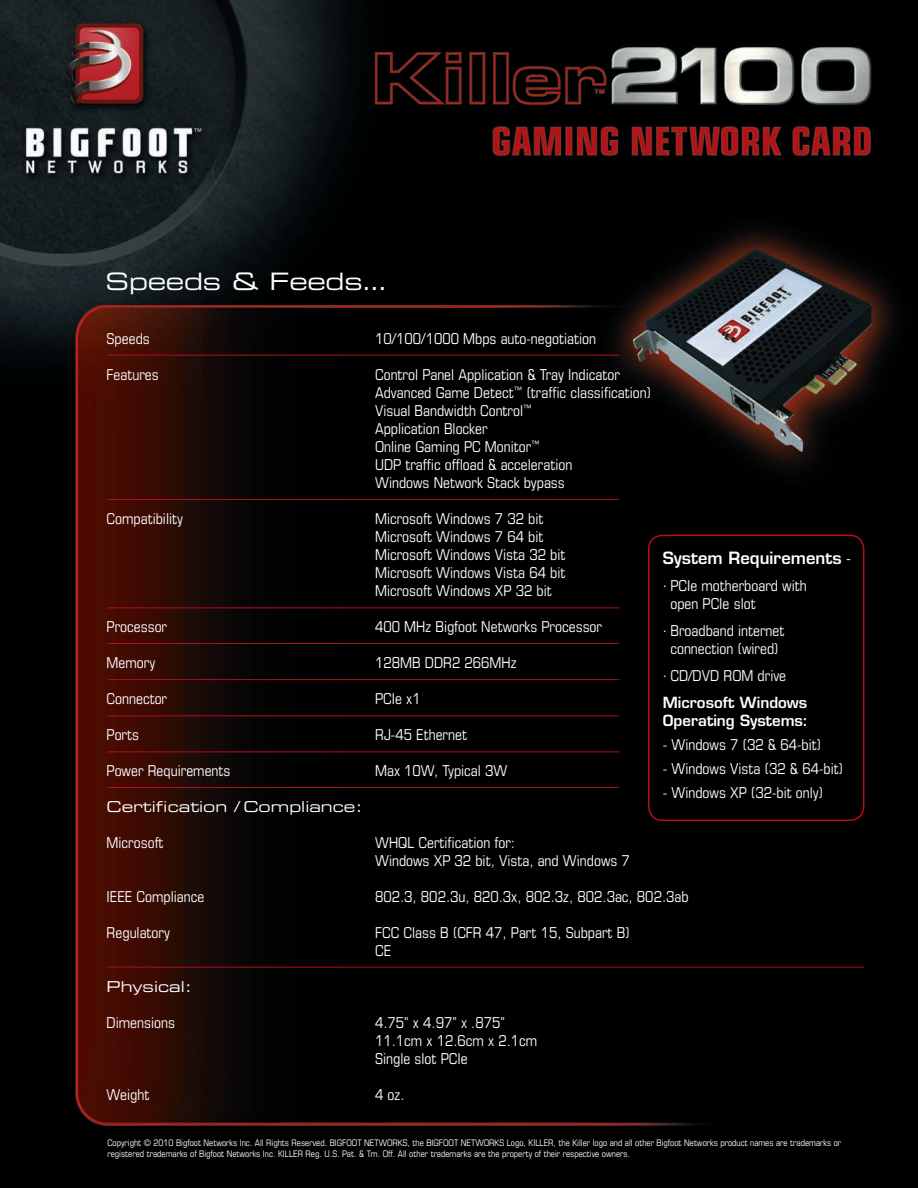
<style>
.page{position:relative;width:918px;height:1188px;background:#fff}
.page>*{position:absolute;margin:0;border:0;box-sizing:border-box;transform-origin:0 0}
.t1{font:24px "Eurostile LT Std Ex 2";letter-spacing:-.01em;color:#fff}
.t2{font:600 16.5px "Eurostile LT Std";color:#fff}
.t3{font:condensed 15px/18px "Eurostile LT Std";color:#fff}
.t4{font:15px "Eurostile LT Std Ex 2";color:#fff}
.t5{font:600 15px "Eurostile LT Std";color:#fff}
.t6{font:condensed 9px/10.8px "Eurostile LT Std";color:#fff}
.s1{font-weight:400;font-stretch:condensed}
</style>
<div class="page">
<img style="left:0;top:0;width:918px;height:1188px">
<hr style="left:107px;top:355px;width:513px;height:1px;background:#b50e1a">
<hr style="left:107px;top:499px;width:512px;height:1px;background:#b50e1a">
<hr style="left:107px;top:608px;width:512px;height:1px;background:#b50e1a">
<hr style="left:107px;top:643px;width:512px;height:1px;background:#b50e1a">
<hr style="left:107px;top:679px;width:512px;height:1px;background:#b50e1a">
<hr style="left:107px;top:716px;width:512px;height:1px;background:#b50e1a">
<hr style="left:107px;top:752px;width:512px;height:1px;background:#b50e1a">
<hr style="left:107px;top:787px;width:512px;height:1px;background:#b50e1a">
<hr style="left:107px;top:967px;width:757px;height:1px;background:#b50e1a">
<div style="left:649px;top:535px;width:215px;height:285px;background:#000001;border-radius:14px"></div>
<div style="left:648px;top:535px;width:216px;height:286px;border:2px solid #b50e1a;border-radius:14px"></div>
<p class="t1" style="left:106px;top:265px;width:282px">Speeds &amp; Feeds…</p>
<p class="t3" style="left:107px;top:329px;width:45px">Speeds</p>
<p class="t3" style="left:375px;top:329px;width:222px">10/100/1000 Mbps auto-negotiation</p>
<p class="t3" style="left:107px;top:365px;width:54px">Features</p>
<p class="t3" style="left:375px;top:365px;width:246px">Control Panel Application &amp; Tray Indicator</p>
<p class="t3" style="left:375px;top:383px;width:278px">Advanced Game Detect<sup>™</sup> (traffic classification)</p>
<p class="t3" style="left:375px;top:401px;width:158px">Visual Bandwidth Control<sup>™</sup></p>
<p class="t3" style="left:375px;top:419px;width:114px">Application Blocker</p>
<p class="t3" style="left:375px;top:437px;width:166px">Online Gaming PC Monitor<sup>™</sup></p>
<p class="t3" style="left:375px;top:455px;width:199px">UDP traffic offload &amp; acceleration</p>
<p class="t3" style="left:375px;top:473px;width:191px">Windows Network Stack bypass</p>
<p class="t3" style="left:107px;top:509px;width:78px">Compatibility</p>
<p class="t3" style="left:375px;top:509px;width:170px">Microsoft Windows 7 32 bit</p>
<p class="t3" style="left:375px;top:527px;width:170px">Microsoft Windows 7 64 bit</p>
<p class="t3" style="left:375px;top:545px;width:192px">Microsoft Windows Vista 32 bit</p>
<p class="t3" style="left:375px;top:563px;width:192px">Microsoft Windows Vista 64 bit</p>
<p class="t3" style="left:375px;top:581px;width:178px">Microsoft Windows XP 32 bit</p>
<p class="t3" style="left:107px;top:617px;width:62px">Processor</p>
<p class="t3" style="left:375px;top:617px;width:229px">400 MHz Bigfoot Networks Processor</p>
<p class="t3" style="left:107px;top:653px;width:50px">Memory</p>
<p class="t3" style="left:375px;top:653px;width:143px">128MB DDR2 266MHz</p>
<p class="t3" style="left:107px;top:689px;width:62px">Connector</p>
<p class="t3" style="left:375px;top:689px;width:47px">PCIe x1</p>
<p class="t3" style="left:107px;top:725px;width:34px">Ports</p>
<p class="t3" style="left:375px;top:725px;width:93px">RJ-45 Ethernet</p>
<p class="t3" style="left:107px;top:761px;width:125px">Power Requirements</p>
<p class="t3" style="left:375px;top:761px;width:134px">Max 10W, Typical 3W</p>
<p class="t4" style="left:107px;top:796px;width:257px">Certification / Compliance:</p>
<p class="t3" style="left:107px;top:833px;width:58px">Microsoft</p>
<p class="t3" style="left:375px;top:833px;width:256px">WHQL Certification for:<br>Windows XP 32 bit, Vista, and Windows 7</p>
<p class="t3" style="left:107px;top:887px;width:99px">IEEE Compliance</p>
<p class="t3" style="left:375px;top:887px;width:315px">802.3, 802.3u, 820.3x, 802.3z, 802.3ac, 802.3ab</p>
<p class="t3" style="left:107px;top:923px;width:65px">Regulatory</p>
<p class="t3" style="left:375px;top:923px;width:256px">FCC Class B (CFR 47, Part 15, Subpart B)</p>
<p class="t3" style="left:375px;top:941px;width:18px">CE</p>
<p class="t4" style="left:107px;top:976px;width:87px">Physical:</p>
<p class="t3" style="left:107px;top:1013px;width:70px">Dimensions</p>
<p class="t3" style="left:375px;top:1013px;width:131px">4.75” x 4.97” x .875”</p>
<p class="t3" style="left:375px;top:1031px;width:164px">11.1cm x 12.6cm x 2.1cm</p>
<p class="t3" style="left:375px;top:1049px;width:94px">Single slot PCIe</p>
<p class="t3" style="left:107px;top:1085px;width:44px">Weight</p>
<p class="t3" style="left:375px;top:1085px;width:31px">4 oz.</p>
<p class="t6" style="left:107px;top:1137px;width:735px">Copyright © 2010 Bigfoot Networks Inc. All Rights Reserved. BIGFOOT NETWORKS, the BIGFOOT NETWORKS Logo, KILLER, the Killer logo and all other Bigfoot Networks product names are trademarks or registered trademarks of Bigfoot Networks Inc. KILLER Reg. U.S. Pat. &amp; Tm. Off. All other trademarks are the property of their respective owners.</p>
<p class="t2" style="left:663px;top:548px;width:190px">System Requirements <span class="s1">-</span></p>
<p class="t3" style="left:663px;top:577px;width:145px">· PCIe motherboard with</p>
<p class="t3" style="left:670px;top:595px;width:87px">open PCIe slot</p>
<p class="t3" style="left:663px;top:622px;width:123px;text-align:center">· Broadband internet connection (wired)</p>
<p class="t3" style="left:663px;top:667px;width:125px">· CD/DVD ROM drive</p>
<p class="t5" style="left:663px;top:693px;width:146px">Microsoft Windows</p>
<p class="t5" style="left:663px;top:711px;width:147px">Operating Systems:</p>
<p class="t3" style="left:663px;top:736px;width:160px">- Windows 7 (32 &amp; 64-bit)</p>
<p class="t3" style="left:663px;top:760px;width:182px">- Windows Vista (32 &amp; 64-bit)</p>
<p class="t3" style="left:663px;top:784px;width:162px">- Windows XP (32-bit only)</p>
</div>
